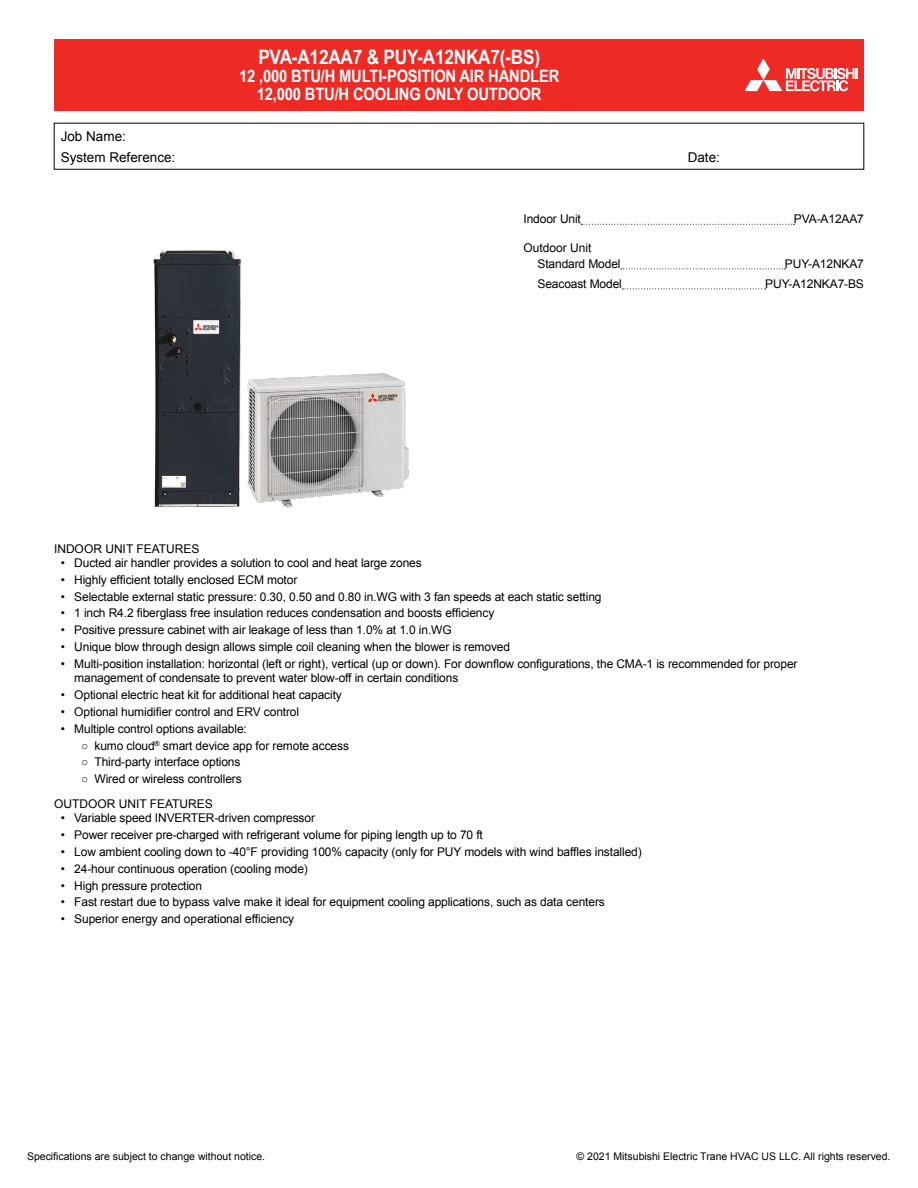
<style>
.page{position:relative;width:918px;height:1188px;background:#fff}
.page>*{position:absolute;margin:0;border:0;box-sizing:border-box;transform-origin:0 0}
.t1{font:700 19.95px "Arial Narrow";letter-spacing:-.01em;color:#fff;scale:1.05 1}
.t2{font:700 17.1px/18px "Arial Narrow";letter-spacing:-.01em;color:#fff;text-align:center;scale:1.05 1}
.t3{font:13.5px/21px "Arial";color:#000}
.t4{font:12px/15.5px "Arial";letter-spacing:-.01em;color:#000}
.t5{font:10.5px "Arial";color:#000}
</style>
<div class="page">
<svg style="left:581px;top:224px;width:213px;height:1px"></svg>
<svg style="left:621px;top:268px;width:164px;height:1px"></svg>
<svg style="left:622px;top:288px;width:144px;height:1px"></svg>
<img style="left:153px;top:250px;width:256px;height:258px">
<div style="left:54px;top:39px;width:810px;height:72px;background:#ee2a24"></div>
<svg style="left:745px;top:58px;width:113px;height:33px"></svg>
<p class="t3" style="left:61px;top:126px;width:116px">Job Name:<br>System Reference:</p>
<h1 class="t1" style="left:258px;top:42px;width:270px">PVA-A12AA7 &amp; PUY-A12NKA7(-BS)</h1>
<h2 class="t2" style="left:239px;top:67px;width:306px">12 ,000 BTU/H MULTI-POSITION AIR HANDLER<br>12,000 BTU/H COOLING ONLY OUTDOOR</h2>
<p class="t3" style="left:688px;top:147px;width:34px">Date:</p>
<p class="t4" style="left:524px;top:211px;width:59px">Indoor Unit</p>
<p class="t4" style="left:794px;top:211px;width:72px">PVA-A12AA7</p>
<p class="t4" style="left:537px;top:240px;width:85px;text-indent:-14px">Outdoor Unit<br>Standard Model</p>
<p class="t4" style="left:785px;top:256px;width:81px">PUY-A12NKA7</p>
<p class="t4" style="left:537px;top:276px;width:86px">Seacoast Model</p>
<p class="t4" style="left:765px;top:276px;width:100px">PUY-A12NKA7-BS</p>
<p class="t4" style="left:54px;top:541px;width:147px">INDOOR UNIT FEATURES</p>
<p class="t4" style="left:61px;top:555px;width:363px">• Ducted air handler provides a solution to cool and heat large zones</p>
<p class="t4" style="left:61px;top:572px;width:238px">• Highly efficient totally enclosed ECM motor</p>
<p class="t4" style="left:61px;top:589px;width:542px">• Selectable external static pressure: 0.30, 0.50 and 0.80 in.WG with 3 fan speeds at each static setting</p>
<p class="t4" style="left:61px;top:606px;width:435px">• 1 inch R4.2 fiberglass free insulation reduces condensation and boosts efficiency</p>
<p class="t4" style="left:61px;top:622px;width:393px">• Positive pressure cabinet with air leakage of less than 1.0% at 1.0 in.WG</p>
<p class="t4" style="left:61px;top:639px;width:451px">• Unique blow through design allows simple coil cleaning when the blower is removed</p>
<p class="t4" style="left:74px;top:657px;width:725px;line-height:14.4px;text-indent:-14px">• Multi-position installation: horizontal (left or right), vertical (up or down). For downflow configurations, the CMA-1 is recommended for proper management of condensate to prevent water blow-off in certain conditions</p>
<p class="t4" style="left:61px;top:687px;width:283px">• Optional electric heat kit for additional heat capacity</p>
<p class="t4" style="left:61px;top:704px;width:240px">• Optional humidifier control and ERV control</p>
<p class="t4" style="left:61px;top:721px;width:188px">• Multiple control options available:</p>
<p class="t4" style="left:81px;top:738px;width:270px">○ kumo cloud<sup>®</sup> smart device app for remote access</p>
<p class="t4" style="left:81px;top:755px;width:161px">○ Third-party interface options</p>
<p class="t4" style="left:54px;top:767px;width:189px;line-height:24.6px;text-indent:27px">○ Wired or wireless controllers<br>OUTDOOR UNIT FEATURES</p>
<p class="t4" style="left:61px;top:811px;width:256px">• Variable speed INVERTER-driven compressor</p>
<p class="t4" style="left:61px;top:827px;width:424px">• Power receiver pre-charged with refrigerant volume for piping length up to 70 ft</p>
<p class="t4" style="left:61px;top:844px;width:583px">• Low ambient cooling down to -40°F providing 100% capacity (only for PUY models with wind baffles installed)</p>
<p class="t4" style="left:61px;top:861px;width:249px">• 24-hour continuous operation (cooling mode)</p>
<p class="t4" style="left:61px;top:878px;width:143px">• High pressure protection</p>
<p class="t4" style="left:61px;top:895px;width:546px">• Fast restart due to bypass valve make it ideal for equipment cooling applications, such as data centers</p>
<p class="t4" style="left:61px;top:912px;width:235px">• Superior energy and operational efficiency</p>
<p class="t5" style="left:27px;top:1149px;width:240px">Specifications are subject to change without notice.</p>
<p class="t5" style="left:577px;top:1149px;width:315px">© 2021 Mitsubishi Electric Trane HVAC US LLC. All rights reserved.</p>
</div>
